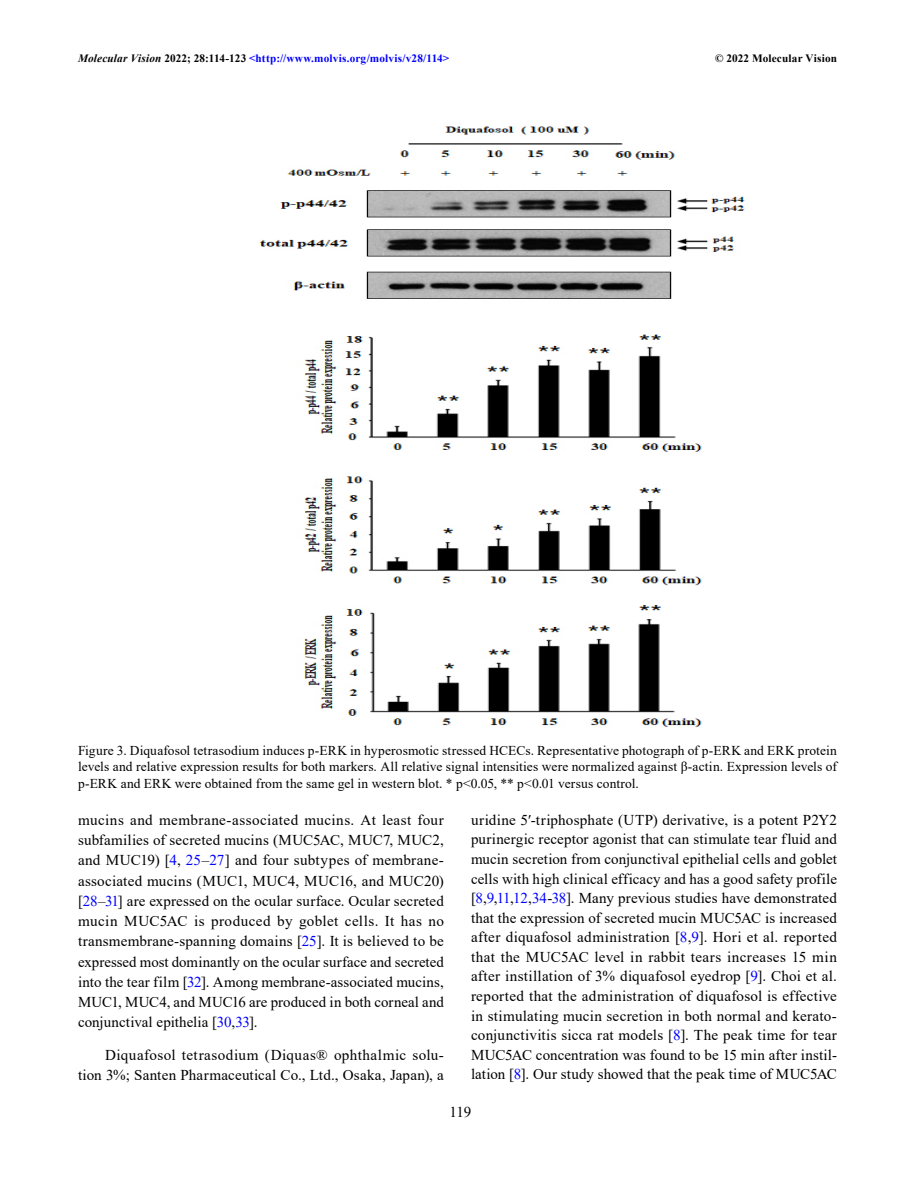
<style>
.page{position:relative;width:918px;height:1188px;background:#fff}
.page>*{position:absolute;margin:0;border:0;box-sizing:border-box;transform-origin:0 0}
.Para_Ind{font:15px/19.5px "Times New Roman";letter-spacing:.015em;color:#000;text-align:right}
.Para_No_Ind{font:15px/20.2px "Times New Roman";color:#000;text-align:justify}
.Fig_Caption{font:13.5px/16.5px "Times New Roman";letter-spacing:.01em;color:#000;text-align:justify}
.Header_Align_Left{font:700 11.25px "Times New Roman";letter-spacing:.015em;color:#00f}
.Header_Align_Right{font:700 11.25px "Times New Roman";letter-spacing:.015em;color:#000}
.s1{font-style:italic;color:#000}
.s2{color:#000}
.s3{color:#00f}
</style>
<div class="page">
<img style="left:259px;top:126px;width:486px;height:601px">
<p class="Header_Align_Left" style="left:78px;top:50px;width:373px"><span class="s1">Molecular Vision</span> <span class="s2">2022; 28:114-123</span> &lt;http://www.molvis.org/molvis/v28/114&gt;</p>
<p class="Header_Align_Right" style="left:715px;top:50px;width:123px">© 2022 Molecular Vision</p>
<p class="Fig_Caption" style="left:78px;top:741px;width:760px">Figure 3. Diquafosol tetrasodium induces p-ERK in hyperosmotic stressed HCECs. Representative photograph of p-ERK and ERK protein levels and relative expression results for both markers. All relative signal intensities were normalized against β-actin. Expression levels of p-ERK and ERK were obtained from the same gel in western blot. * p&lt;0.05, ** p&lt;0.01 versus control.</p>
<p class="Para_No_Ind" style="left:78px;top:809px;width:368px">mucins and membrane-associated mucins. At least four subfamilies of secreted mucins (MUC5AC, MUC7, MUC2, and MUC19) [<span class="s3">4</span>, <span class="s3">25</span>–<span class="s3">27</span>] and four subtypes of membrane&shy;associated mucins (MUC1, MUC4, MUC16, and MUC20) [<span class="s3">28</span>–<span class="s3">31</span>] are expressed on the ocular surface. Ocular secreted mucin MUC5AC is produced by goblet cells. It has no transmembrane-spanning domains [<span class="s3">25</span>]. It is believed to be expressed most dominantly on the ocular surface and secreted into the tear film [<span class="s3">32</span>]. Among membrane-associated mucins, MUC1, MUC4, and MUC16 are produced in both corneal and conjunctival epithelia [<span class="s3">30</span>,<span class="s3">33</span>].</p>
<p class="Para_Ind" style="left:78px;top:1044px;width:368px;line-height:20.2px">Diquafosol tetrasodium (Diquas® ophthalmic solu&shy;tion 3%; Santen Pharmaceutical Co., Ltd., Osaka, Japan), a</p>
<p class="Para_Ind" style="left:471px;top:810px;width:368px;text-align:justify">uridine 5′-triphosphate (UTP) derivative, is a potent P2Y2 purinergic receptor agonist that can stimulate tear fluid and mucin secretion from conjunctival epithelial cells and goblet cells with high clinical efficacy and has a good safety profile [<span class="s3">8</span>,<span class="s3">9</span>,<span class="s3">11</span>,<span class="s3">12</span>,<span class="s3">34</span>-<span class="s3">38</span>]. Many previous studies have demonstrated that the expression of secreted mucin MUC5AC is increased after diquafosol administration [<span class="s3">8</span>,<span class="s3">9</span>]. Hori et al. reported that the MUC5AC level in rabbit tears increases 15 min after instillation of 3% diquafosol eyedrop [<span class="s3">9</span>]. Choi et al. reported that the administration of diquafosol is effective in stimulating mucin secretion in both normal and kerato&shy;conjunctivitis sicca rat models [<span class="s3">8</span>]. The peak time for tear MUC5AC concentration was found to be 15 min after instil&shy;lation [<span class="s3">8</span>]. Our study showed that the peak time of MUC5AC</p>
<p class="Para_Ind" style="left:450px;top:1102px;width:23px">119</p>
</div>
